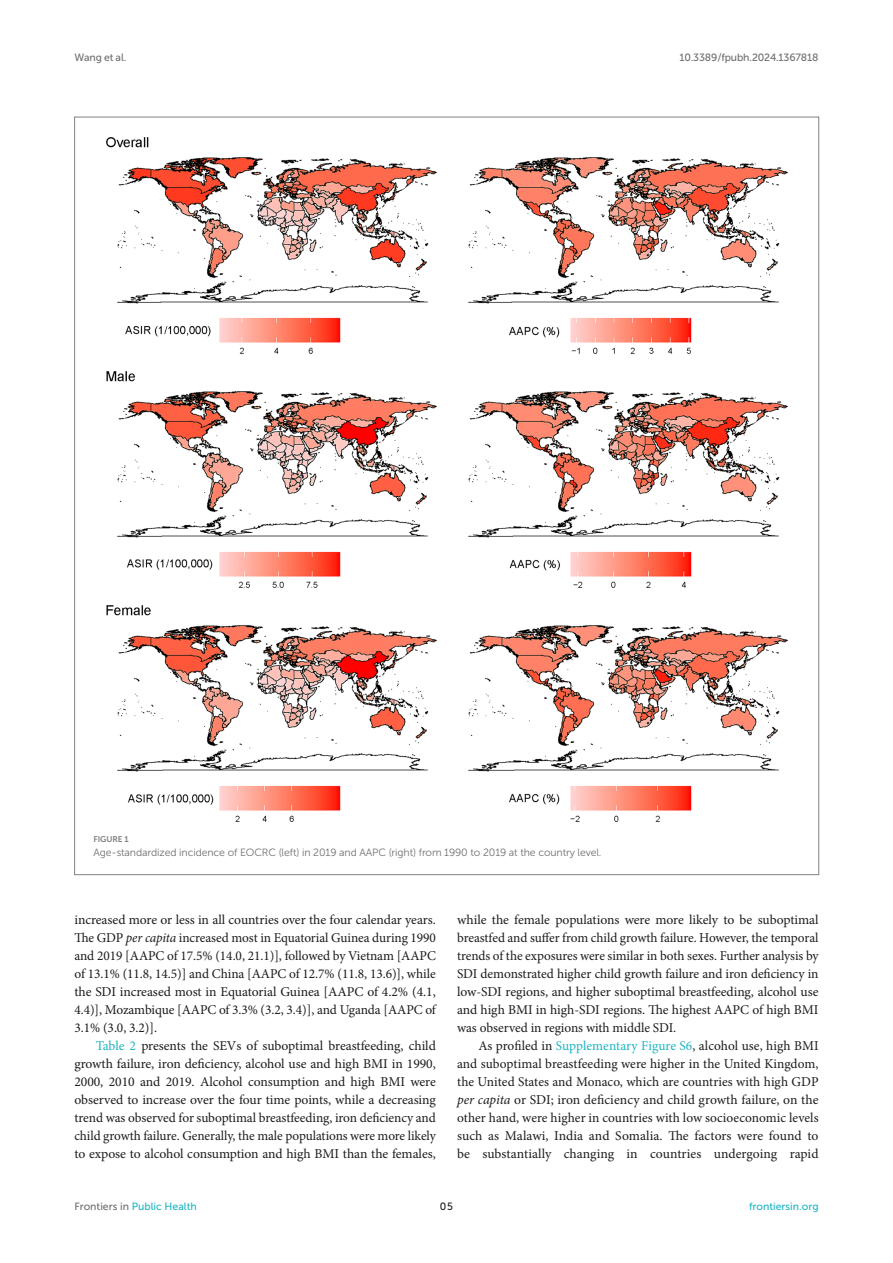
<style>
.page{position:relative;width:893px;height:1263px;background:#fff}
.page>*{position:absolute;margin:0;border:0;box-sizing:border-box;transform-origin:0 0}
.TEXT{font:13.5px/18px "Minion Pro";letter-spacing:-.005em;color:#1b1c1b;text-align:justify}
.TEXT_FLUSH{font:13.5px/18px "Minion Pro";letter-spacing:-.005em;color:#1b1c1b;text-align:justify}
.FIG_LEG{font:10.5px "Museo Sans 300";letter-spacing:-.01em;color:#706f70}
.t1{font:10.5px "Museo Sans 500";color:#1db5c3}
.t2{font:10.5px "Museo Sans 500";letter-spacing:-.015em;color:#706f70}
.t3{font:10.5px "Museo Sans 500";color:#1b1c1b}
.FIG_HD{font:8.25px "Museo Sans 700";letter-spacing:-.01em;color:#7e7f7f}
.s1{font-style:italic}
.s2{color:#1db5c3}
.s3{color:#706f70}
</style>
<div class="page">
<img style="left:106px;top:137px;width:682px;height:685px">
<p class="t2" style="left:74px;top:51px;width:53px">Wang et al.</p>
<p class="t2" style="left:679px;top:51px;width:141px">10.3389/fpubh.2024.1367818</p>
<p class="FIG_HD" style="left:94px;top:835px;width:37px">FIGURE 1</p>
<p class="FIG_LEG" style="left:94px;top:846px;width:509px">Age-standardized incidence of EOCRC (left) in 2019 and AAPC (right) from 1990 to 2019 at the country level.</p>
<p class="TEXT_FLUSH" style="left:74px;top:911px;width:363px">increased more or less in all countries over the four calendar years.<br>The GDP <span class="s1">per capita</span> increased most in Equatorial Guinea during 1990 and 2019 [AAPC of 17.5% (14.0, 21.1)], followed by Vietnam [AAPC of 13.1% (11.8, 14.5)] and China [AAPC of 12.7% (11.8, 13.6)], while the SDI increased most in Equatorial Guinea [AAPC of 4.2% (4.1, 4.4)], Mozambique [AAPC of 3.3% (3.2, 3.4)], and Uganda [AAPC of 3.1% (3.0, 3.2)].</p>
<p class="TEXT" style="left:74px;top:1037px;width:363px;text-indent:21px"><span class="s2">Table 2</span> presents the SEVs of suboptimal breastfeeding, child growth failure, iron deficiency, alcohol use and high BMI in 1990, 2000, 2010 and 2019. Alcohol consumption and high BMI were observed to increase over the four time points, while a decreasing trend was observed for suboptimal breastfeeding, iron deficiency and child growth failure. Generally, the male populations were more likely to expose to alcohol consumption and high BMI than the females,</p>
<p class="TEXT" style="left:457px;top:911px;width:363px">while the female populations were more likely to be suboptimal breastfed and suffer from child growth failure. However, the temporal trends of the exposures were similar in both sexes. Further analysis by SDI demonstrated higher child growth failure and iron deficiency in low-SDI regions, and higher suboptimal breastfeeding, alcohol use and high BMI in high-SDI regions. The highest AAPC of high BMI was observed in regions with middle SDI.</p>
<p class="TEXT" style="left:457px;top:1037px;width:363px;text-indent:21px">As profiled in <span class="s2">Supplementary Figure S6</span>, alcohol use, high BMI and suboptimal breastfeeding were higher in the United Kingdom, the United States and Monaco, which are countries with high GDP <span class="s1">per capita</span> or SDI; iron deficiency and child growth failure, on the other hand, were higher in countries with low socioeconomic levels such as Malawi, India and Somalia. The factors were found to be substantially changing in countries undergoing rapid</p>
<p class="t1" style="left:74px;top:1200px;width:124px"><span class="s3">Frontiers in</span> Public Health</p>
<p class="t3" style="left:440px;top:1200px;width:14px">05</p>
<p class="t1" style="left:749px;top:1200px;width:71px">frontiersin.org</p>
</div>
